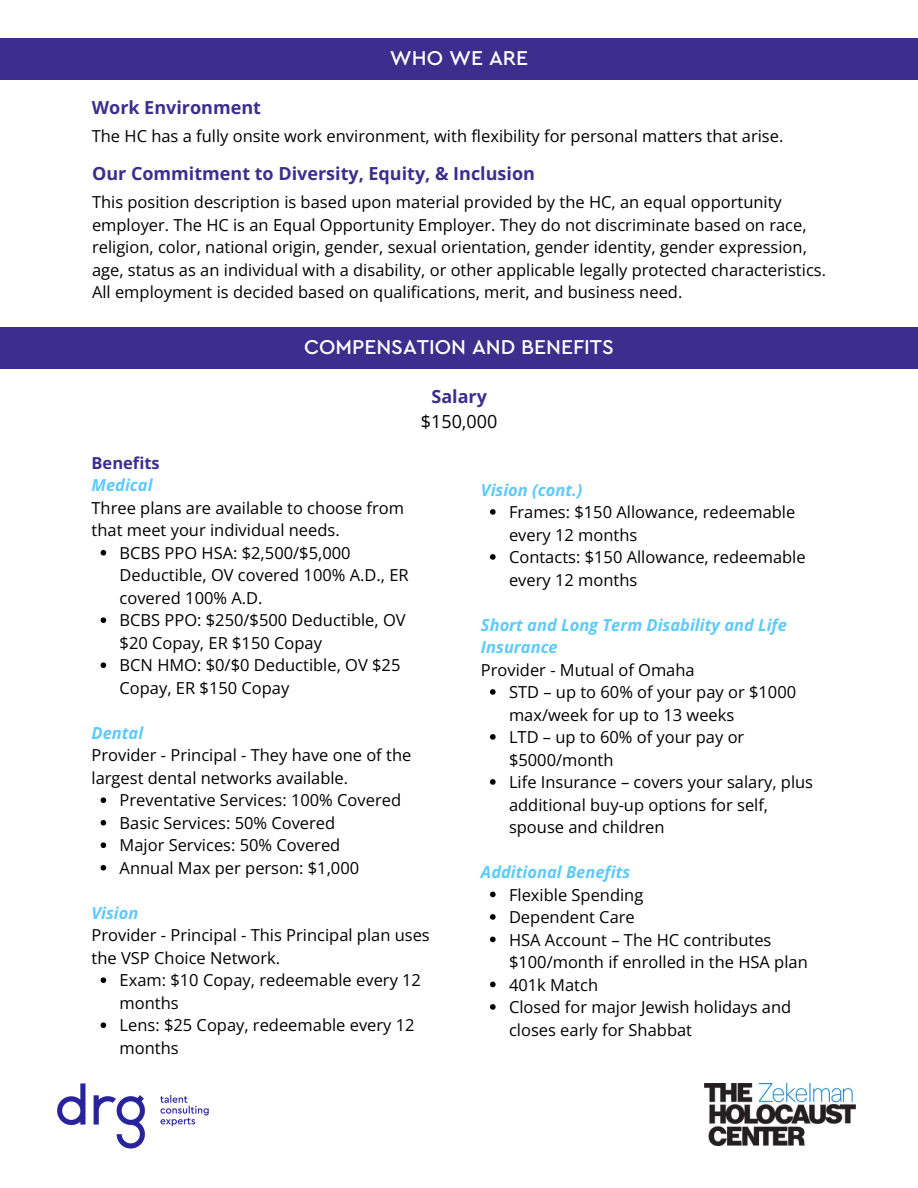
<style>
.page{position:relative;width:918px;height:1188px;background:#fff}
.page>*{position:absolute;margin:0;border:0;box-sizing:border-box;transform-origin:0 0}
.t1{font:500 21px "Cera Pro";color:#fff}
.t2{font:700 18px "Open Sans";color:#3d2e8e}
.t3{font:18px "Open Sans";color:#000}
.t4{font:16.5px/22.5px "Open Sans";color:#000}
.t5{font:italic 700 16.5px/22.5px "Open Sans";color:#5dcafa}
.t6{font:700 16.5px "Open Sans";color:#3d2e8e}
</style>
<div class="page">
<div style="left:0;top:327px;width:918px;height:42px;background:#3d2e8e"></div>
<img style="left:57px;top:1083px;width:152px;height:66px">
<img style="left:705px;top:1084px;width:150px;height:62px">
<div style="left:0;top:38px;width:918px;height:42px;background:#3d2e8e"></div>
<svg style="left:101px;top:550px;width:5px;height:6px"></svg>
<svg style="left:101px;top:617px;width:5px;height:6px"></svg>
<svg style="left:101px;top:662px;width:5px;height:6px"></svg>
<svg style="left:101px;top:797px;width:5px;height:6px"></svg>
<svg style="left:101px;top:820px;width:5px;height:6px"></svg>
<svg style="left:101px;top:842px;width:5px;height:6px"></svg>
<svg style="left:101px;top:865px;width:5px;height:6px"></svg>
<svg style="left:101px;top:977px;width:5px;height:6px"></svg>
<svg style="left:101px;top:1022px;width:5px;height:6px"></svg>
<svg style="left:490px;top:509px;width:6px;height:6px"></svg>
<svg style="left:490px;top:554px;width:6px;height:6px"></svg>
<svg style="left:490px;top:689px;width:6px;height:6px"></svg>
<svg style="left:490px;top:734px;width:6px;height:6px"></svg>
<svg style="left:490px;top:779px;width:6px;height:6px"></svg>
<svg style="left:490px;top:892px;width:6px;height:5px"></svg>
<svg style="left:490px;top:914px;width:6px;height:6px"></svg>
<svg style="left:490px;top:937px;width:6px;height:5px"></svg>
<svg style="left:490px;top:982px;width:6px;height:5px"></svg>
<svg style="left:490px;top:1004px;width:6px;height:6px"></svg>
<p class="t1" style="left:390px;top:48px;width:140px">WHO WE ARE</p>
<h1 class="t2" style="left:92px;top:95px;width:171px">Work Environment</h1>
<h2 class="t4" style="left:92px;top:124px;width:693px">The HC has a fully onsite work environment, with flexibility for personal matters that arise.</h2>
<p class="t2" style="left:92px;top:161px;width:444px">Our Commitment to Diversity, Equity, &amp; Inclusion</p>
<h1 class="t4" style="left:92px;top:191px;width:736px">This position description is based upon material provided by the HC, an equal opportunity employer. The HC is an Equal Opportunity Employer. They do not discriminate based on race, religion, color, national origin, gender, sexual orientation, gender identity, gender expression, age, status as an individual with a disability, or other applicable legally protected characteristics.<br>All employment is decided based on qualifications, merit, and business need.</h1>
<p class="t1" style="left:304px;top:337px;width:311px">COMPENSATION AND BENEFITS</p>
<p class="t2" style="left:431px;top:384px;width:57px">Salary</p>
<p class="t3" style="left:421px;top:409px;width:78px">$150,000</p>
<p class="t6" style="left:92px;top:451px;width:70px">Benefits</p>
<p class="t5" style="left:92px;top:474px;width:63px">Medical</p>
<p class="t4" style="left:92px;top:496px;width:314px">Three plans are available to choose from that meet your individual needs.</p>
<p class="t4" style="left:120px;top:541px;width:291px">BCBS PPO HSA: $2,500/$5,000<br>Deductible, OV covered 100% A.D., ER covered 100% A.D.</p>
<p class="t4" style="left:120px;top:609px;width:288px">BCBS PPO: $250/$500 Deductible, OV $20 Copay, ER $150 Copay</p>
<p class="t4" style="left:120px;top:654px;width:282px">BCN HMO: $0/$0 Deductible, OV $25<br>Copay, ER $150 Copay</p>
<p class="t5" style="left:92px;top:721px;width:53px">Dental</p>
<p class="t4" style="left:92px;top:744px;width:321px">Provider - Principal - They have one of the largest dental networks available.</p>
<p class="t4" style="left:120px;top:789px;width:283px">Preventative Services: 100% Covered</p>
<p class="t4" style="left:120px;top:811px;width:217px">Basic Services: 50% Covered</p>
<p class="t4" style="left:120px;top:834px;width:222px">Major Services: 50% Covered</p>
<p class="t4" style="left:120px;top:856px;width:241px">Annual Max per person: $1,000</p>
<p class="t5" style="left:92px;top:901px;width:48px">Vision</p>
<p class="t4" style="left:92px;top:924px;width:340px">Provider - Principal - This Principal plan uses the VSP Choice Network.</p>
<p class="t4" style="left:120px;top:969px;width:303px">Exam: $10 Copay, redeemable every 12 months</p>
<p class="t4" style="left:120px;top:1014px;width:297px">Lens: $25 Copay, redeemable every 12 months</p>
<h2 class="t5" style="left:481px;top:478px;width:103px">Vision (cont.)</h2>
<p class="t4" style="left:509px;top:500px;width:288px">Frames: $150 Allowance, redeemable every 12 months</p>
<p class="t4" style="left:509px;top:545px;width:298px">Contacts: $150 Allowance, redeemable every 12 months</p>
<p class="t5" style="left:481px;top:613px;width:307px">Short and Long Term Disability and Life<br>Insurance</p>
<p class="t4" style="left:481px;top:658px;width:215px">Provider - Mutual of Omaha</p>
<p class="t4" style="left:509px;top:680px;width:289px">STD – up to 60% of your pay or $1000 max/week for up to 13 weeks</p>
<p class="t4" style="left:509px;top:725px;width:237px">LTD – up to 60% of your pay or $5000/month</p>
<p class="t4" style="left:509px;top:770px;width:306px">Life Insurance – covers your salary, plus additional buy-up options for self, spouse and children</p>
<p class="t5" style="left:481px;top:860px;width:151px">Additional Benefits</p>
<p class="t4" style="left:509px;top:883px;width:136px">Flexible Spending</p>
<p class="t4" style="left:509px;top:905px;width:127px">Dependent Care</p>
<p class="t4" style="left:509px;top:928px;width:300px">HSA Account – The HC contributes $100/month if enrolled in the HSA plan</p>
<p class="t4" style="left:509px;top:973px;width:91px">401k Match</p>
<p class="t4" style="left:509px;top:995px;width:284px">Closed for major Jewish holidays and closes early for Shabbat</p>
</div>
